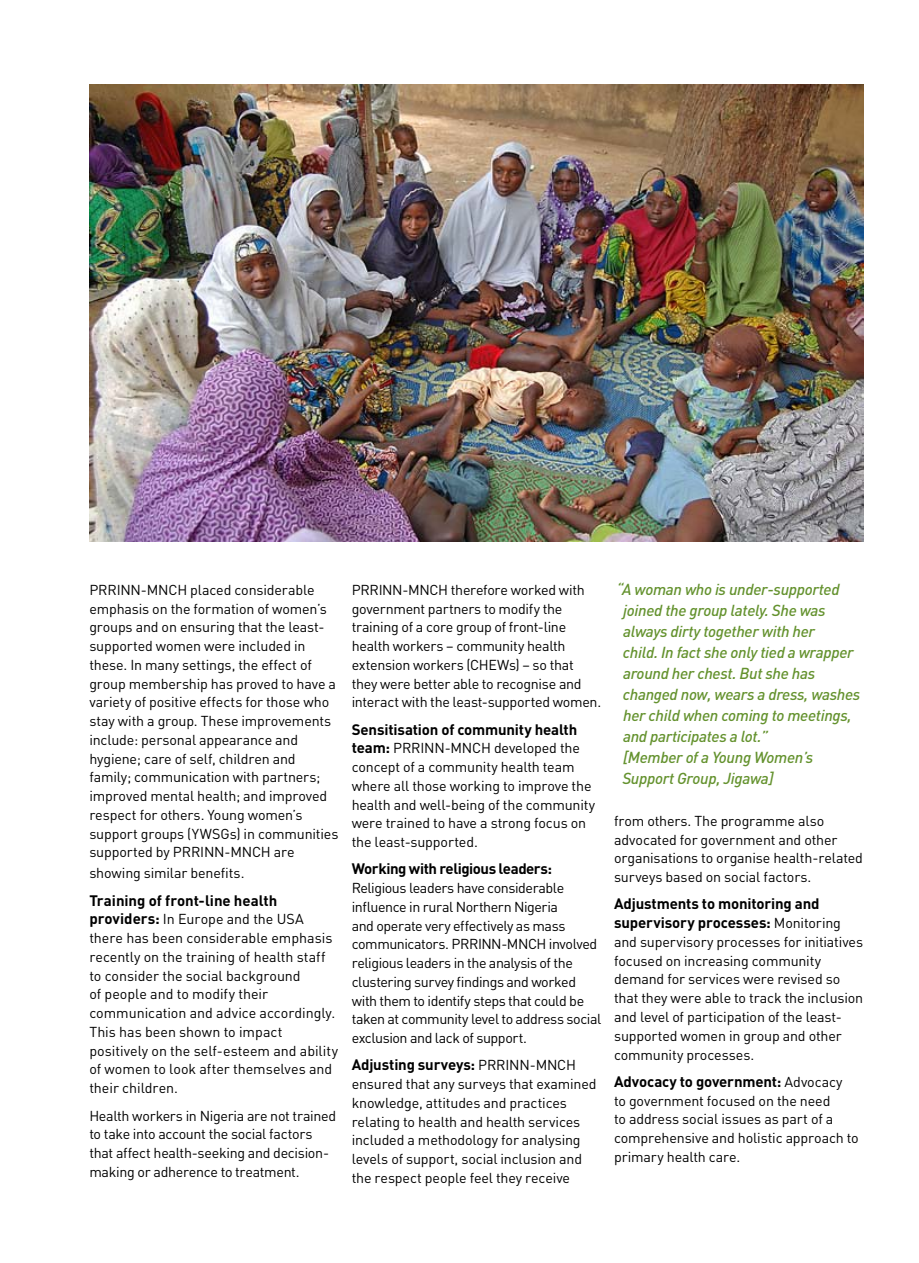
<style>
.page{position:relative;width:919px;height:1263px;background:#fff}
.page>*{position:absolute;margin:0;border:0;box-sizing:border-box;transform-origin:0 0}
.t1{font:italic 500 15.75px/21px "DIN";letter-spacing:-.02em;color:#64922e}
.t2{font:700 15px/18.8px "DIN Pro";letter-spacing:-.01em;color:#000}
.t3{font:700 15px "DIN Pro";letter-spacing:-.03em;color:#000}
.t4{font:14.25px/18.8px "DIN Pro";letter-spacing:-.01em;color:#000}
.t5{font:14.25px/18.8px "DIN Pro";letter-spacing:-.03em;color:#000}
.s1{font-weight:700;font-size:15px}
.s2{font-weight:400;font-size:14.25px}
</style>
<div class="page">
<img style="left:89px;top:85px;width:774px;height:456px">
<p class="t4" style="left:89px;top:580px;width:250px">PRRINN-MNCH placed considerable emphasis on the formation of women’s groups and on ensuring that the least&shy;supported women were included in these. In many settings, the effect of group membership has proved to have a variety of positive effects for those who stay with a group. These improvements include: personal appearance and hygiene; care of self, children and family; communication with partners; improved mental health; and improved respect for others. Young women’s support groups (YWSGs) in communities supported by PRRINN-MNCH are</p>
<p class="t4" style="left:89px;top:863px;width:157px">showing similar benefits.</p>
<p class="t2" style="left:89px;top:890px;width:189px">Training of front-line health</p>
<p class="t4" style="left:89px;top:909px;width:250px"><span class="s1">providers:</span> In Europe and the USA there has been considerable emphasis recently on the training of health staff to consider the social background<br>of people and to modify their communication and advice accordingly.<br>This has been shown to impact positively on the self-esteem and ability of women to look after themselves and their children.</p>
<p class="t4" style="left:89px;top:1105px;width:248px">Health workers in Nigeria are not trained to take into account the social factors that affect health-seeking and decision&shy;making or adherence to treatment.</p>
<p class="t4" style="left:351px;top:580px;width:251px">PRRINN-MNCH therefore worked with government partners to modify the training of a core group of front-line health workers – community health extension workers (CHEWs) – so that they were better able to recognise and interact with the least-supported women.</p>
<p class="t2" style="left:351px;top:719px;width:227px">Sensitisation of community health</p>
<p class="t4" style="left:351px;top:738px;width:245px"><span class="s1">team:</span> PRRINN-MNCH developed the concept of a community health team where all those working to improve the health and well-being of the community were trained to have a strong focus on the least-supported.</p>
<p class="t3" style="left:351px;top:859px;width:202px">Working with religious leaders:</p>
<p class="t5" style="left:351px;top:878px;width:251px">Religious leaders have considerable influence in rural Northern Nigeria<br>and operate very effectively as mass communicators. PRRINN-MNCH involved religious leaders in the analysis of the clustering survey findings and worked with them to identify steps that could be taken at community level to address social exclusion and lack of support.</p>
<p class="t2" style="left:351px;top:1055px;width:226px">Adjusting surveys: <span class="s2">PRRINN-MNCH</span></p>
<p class="t4" style="left:351px;top:1074px;width:246px">ensured that any surveys that examined knowledge, attitudes and practices relating to health and health services included a methodology for analysing levels of support, social inclusion and the respect people feel they receive</p>
<p class="t1" style="left:622px;top:578px;width:239px;text-indent:-6px">“A woman who is under-supported joined the group lately. She was always dirty together with her<br>child. In fact she only tied a wrapper around her chest. But she has changed now, wears a dress, washes her child when coming to meetings, and participates a lot.”<br>[Member of a Young Women’s<br>Support Group, Jigawa]</p>
<p class="t4" style="left:614px;top:811px;width:250px">from others. The programme also advocated for government and other organisations to organise health-related surveys based on social factors.</p>
<p class="t2" style="left:614px;top:894px;width:228px">Adjustments to monitoring and supervisory processes: <span class="s2">Monitoring</span></p>
<p class="t4" style="left:614px;top:932px;width:251px">and supervisory processes for initiatives focused on increasing community demand for services were revised so that they were able to track the inclusion and level of participation of the least&shy;supported women in group and other community processes.</p>
<p class="t2" style="left:614px;top:1071px;width:230px">Advocacy to government: <span class="s2">Advocacy</span></p>
<p class="t4" style="left:614px;top:1090px;width:246px">to government focused on the need<br>to address social issues as part of a comprehensive and holistic approach to primary health care.</p>
</div>
